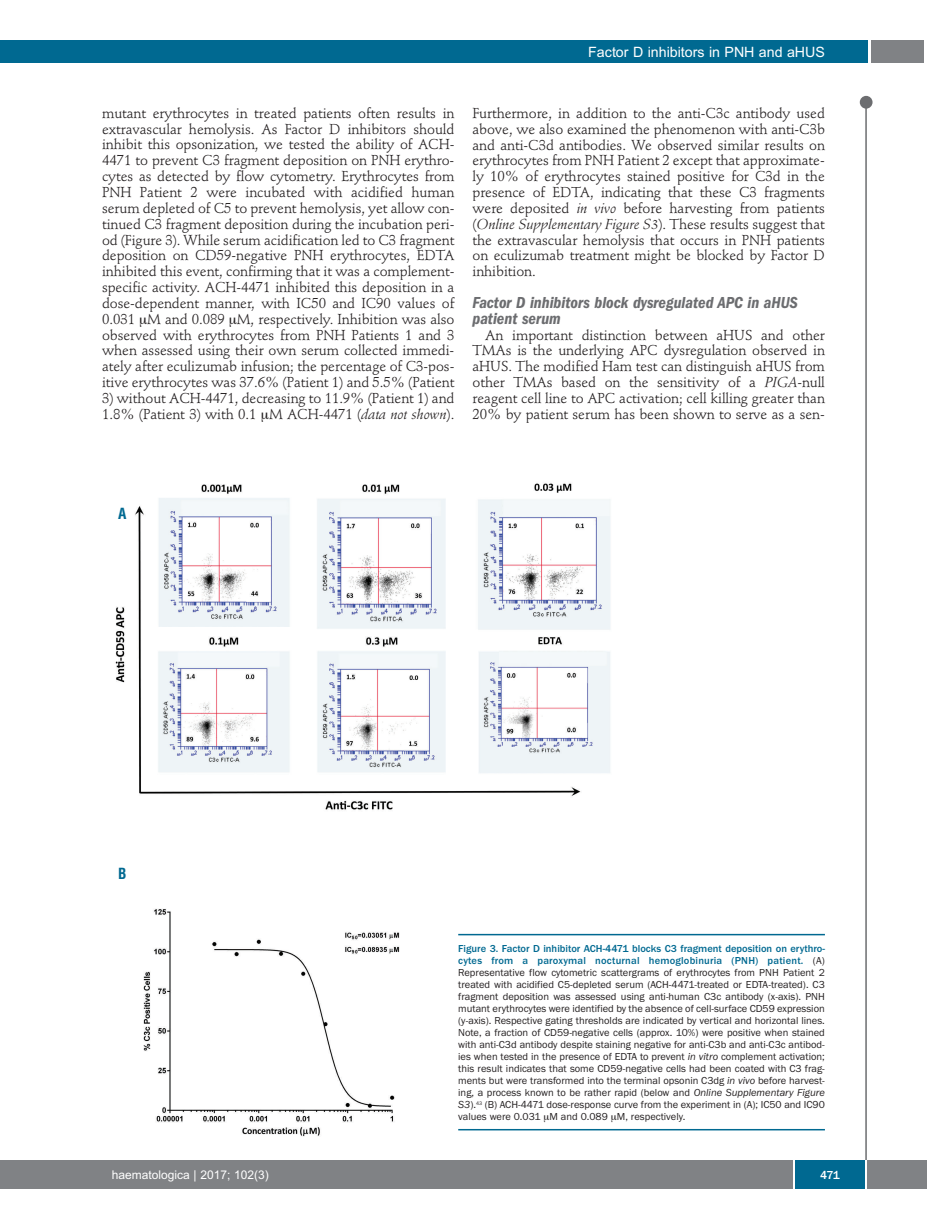
<style>
.page{position:relative;width:927px;height:1225px;background:#fff}
.page>*{position:absolute;margin:0;border:0;box-sizing:border-box;transform-origin:0 0}
.t1{font:italic 600 condensed 16.5px/15.9px "Franklin Gothic";color:#6c6d70}
.t2{font:700 condensed 15px "Helvetica";color:#006991}
.t3{font:14.25px/15.9px "Stempel Schneidler";letter-spacing:-.005em;color:#231f20;text-align:justify}
.t4{font:14.25px "Arial";color:#fff}
.t5{font:12px "Arial";color:#fff}
.t6{font:500 12px "Franklin Gothic";color:#fff}
.t7{font:10.5px/12px "Franklin Gothic";color:#231f20;text-align:justify}
.s1{font-style:italic}
.s2{font-weight:500;color:#006991}
</style>
<div class="page">
<div style="left:860px;top:96px;width:12px;height:13px;background:#6c6d70;border-radius:50%"></div>
<hr style="left:865px;top:98px;width:2px;height:1062px;background:#6c6d70">
<div style="left:871px;top:40px;width:52px;height:22px;background:#808285"></div>
<div style="left:18px;top:40px;width:849px;height:22px;background:#006991"></div>
<div style="left:17px;top:1160px;width:910px;height:28px;background:#808285"></div>
<div style="left:795px;top:1160px;width:70px;height:28px;background:#006991"></div>
<hr style="left:793px;top:1160px;width:2px;height:28px;background:#fff">
<hr style="left:865px;top:1160px;width:2px;height:28px;background:#fff">
<div style="left:0;top:40px;width:19px;height:22px;background:#006991"></div>
<div style="left:0;top:1160px;width:18px;height:28px;background:#808285"></div>
<img style="left:115px;top:483px;width:504px;height:654px">
<hr style="left:458px;top:934px;width:367px;height:1px;background:#006991">
<hr style="left:458px;top:1129px;width:367px;height:1px;background:#006991">
<svg style="left:544px;top:1115px;width:5px;height:7px"></svg>
<svg style="left:612px;top:1115px;width:5px;height:7px"></svg>
<p class="t4" style="left:588px;top:44px;width:238px">Factor D inhibitors in PNH and aHUS</p>
<p class="t3" style="left:102px;top:106px;width:354px">mutant erythrocytes in treated patients often results in extravascular hemolysis. As Factor D inhibitors should inhibit this opsonization, we tested the ability of ACH-4471 to prevent C3 fragment deposition on PNH erythro&shy;cytes as detected by flow cytometry. Erythrocytes from PNH Patient 2 were incubated with acidified human serum depleted of C5 to prevent hemolysis, yet allow con&shy;tinued C3 fragment deposition during the incubation peri&shy;od (Figure 3). While serum acidification led to C3 fragment deposition on CD59-negative PNH erythrocytes, EDTA inhibited this event, confirming that it was a complement&shy;specific activity. ACH-4471 inhibited this deposition in a dose-dependent manner, with IC50 and IC90 values of 0.031 M and 0.089 M, respectively. Inhibition was also observed with erythrocytes from PNH Patients 1 and 3 when assessed using their own serum collected immedi&shy;ately after eculizumab infusion; the percentage of C3-pos&shy;itive erythrocytes was 37.6% (Patient 1) and 5.5% (Patient</p>
<p class="t3" style="left:102px;top:391px;width:354px">3) without ACH-4471, decreasing to 11.9% (Patient 1) and<br>1.8% (Patient 3) with 0.1 M ACH-4471 (<span class="s1">data not shown</span>).</p>
<p class="t3" style="left:472px;top:106px;width:354px">Furthermore, in addition to the anti-C3c antibody used above, we also examined the phenomenon with anti-C3b and anti-C3d antibodies. We observed similar results on erythrocytes from PNH Patient 2 except that approximate&shy;ly 10% of erythrocytes stained positive for C3d in the presence of EDTA, indicating that these C3 fragments were deposited <span class="s1">in vivo</span> before harvesting from patients (<span class="s1">Online Supplementary Figure S3</span>). These results suggest that the extravascular hemolysis that occurs in PNH patients on eculizumab treatment might be blocked by Factor D inhibition.</p>
<p class="t1" style="left:472px;top:295px;width:327px">Factor D inhibitors block dysregulated APC in aHUS patient serum</p>
<p class="t3" style="left:472px;top:328px;width:354px;text-indent:13px">An important distinction between aHUS and other TMAs is the underlying APC dysregulation observed in aHUS. The modified Ham test can distinguish aHUS from other TMAs based on the sensitivity of a <span class="s1">PIGA</span>-null reagent cell line to APC activation; cell killing greater than 20% by patient serum has been shown to serve as a sen-</p>
<p class="t2" style="left:118px;top:504px;width:10px">A</p>
<p class="t2" style="left:118px;top:864px;width:10px">B</p>
<p class="t7" style="left:458px;top:942px;width:368px"><span class="s2">Figure 3. Factor D inhibitor ACH-4471 blocks C3 fragment deposition on erythro&shy;cytes from a paroxymal nocturnal hemoglobinuria (PNH) patient.</span> (A)<br>Representative flow cytometric scattergrams of erythrocytes from PNH Patient 2 treated with acidified C5-depleted serum (ACH-4471-treated or EDTA-treated). C3 fragment deposition was assessed using anti-human C3c antibody (x-axis). PNH mutant erythrocytes were identified by the absence of cell-surface CD59 expression (y-axis). Respective gating thresholds are indicated by vertical and horizontal lines.<br>Note, a fraction of CD59-negative cells (approx. 10%) were positive when stained with anti-C3d antibody despite staining negative for anti-C3b and anti-C3c antibod&shy;ies when tested in the presence of EDTA to prevent <span class="s1">in vitro</span> complement activation; this result indicates that some CD59-negative cells had been coated with C3 frag&shy;ments but were transformed into the terminal opsonin C3dg <span class="s1">in vivo</span> before harvest&shy;ing, a process known to be rather rapid (below and <span class="s1">Online Supplementary Figure S3</span>).<sup>43</sup> (B) ACH-4471 dose-response curve from the experiment in (A); IC50 and IC90 values were 0.031 M and 0.089 M, respectively.</p>
<p class="t5" style="left:112px;top:1167px;width:158px">haematologica | 2017; 102(3)</p>
<p class="t6" style="left:820px;top:1167px;width:21px">471</p>
</div>
